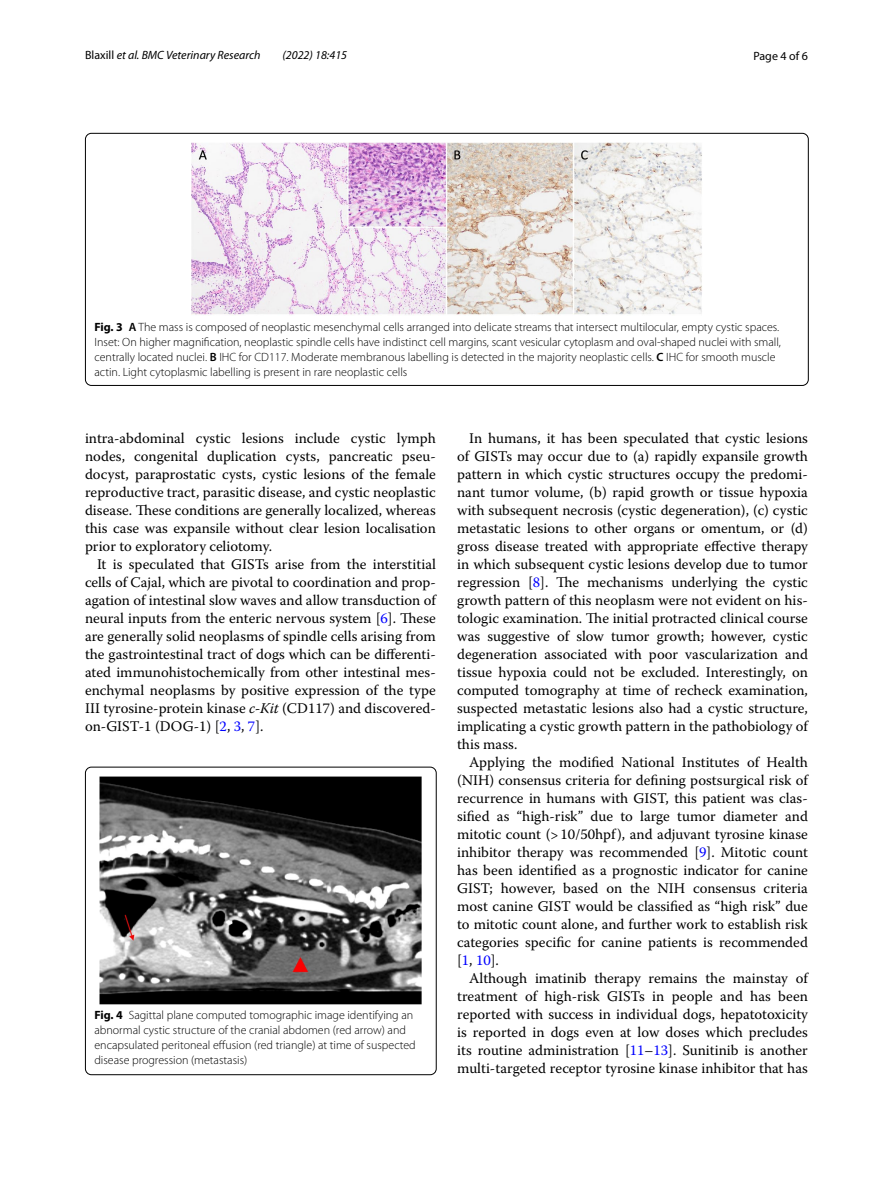
<style>
.page{position:relative;width:893px;height:1187px;background:#fff}
.page>*{position:absolute;margin:0;border:0;box-sizing:border-box;transform-origin:0 0}
.t1{font:14.7px/18px "Warnock Pro";color:#000;text-align:justify}
.t2{font:300 12px/15px "Myriad Pro";color:#000}
.t3{font:italic 12px "Myriad Pro";color:#000}
.t4{font:12px "Myriad Pro";color:#000}
.s1{font-style:normal}
.s2{font-weight:700}
.s3{font-weight:600}
.s4{color:#00f}
.s5{font-style:italic}
</style>
<div class="page">
<img style="left:192px;top:142px;width:510px;height:173px">
<div style="left:85px;top:133px;width:723px;height:252px;border:1px solid #000;border-radius:6px"></div>
<img style="left:100px;top:776px;width:322px;height:228px">
<div style="left:85px;top:766px;width:351px;height:308px;border:1px solid #000;border-radius:6px"></div>
<p class="t3" style="left:85px;top:48px;width:177px"><span class="s1">Blaxill</span> et al. BMC Veterinary Research</p>
<p class="t3" style="left:282px;top:48px;width:66px">(2022) 18:415</p>
<p class="t4" style="left:753px;top:48px;width:56px">Page 4 of 6</p>
<p class="t2" style="left:94px;top:319px;width:688px"><span class="s2">Fig. 3</span> <span class="s3">A</span> The mass is composed of neoplastic mesenchymal cells arranged into delicate streams that intersect multilocular, empty cystic spaces.<br>Inset: On higher magnification, neoplastic spindle cells have indistinct cell margins, scant vesicular cytoplasm and oval-shaped nuclei with small, centrally located nuclei. <span class="s3">B</span> IHC for CD117. Moderate membranous labelling is detected in the majority neoplastic cells. <span class="s3">C</span> IHC for smooth muscle actin. Light cytoplasmic labelling is present in rare neoplastic cells</p>
<p class="t1" style="left:85px;top:429px;width:352px">intra-abdominal cystic lesions include cystic lymph nodes, congenital duplication cysts, pancreatic pseu&shy;docyst, paraprostatic cysts, cystic lesions of the female reproductive tract, parasitic disease, and cystic neoplastic disease. These conditions are generally localized, whereas this case was expansile without clear lesion localisation prior to exploratory celiotomy.</p>
<p class="t1" style="left:85px;top:555px;width:352px;text-indent:12px">It is speculated that GISTs arise from the interstitial cells of Cajal, which are pivotal to coordination and prop&shy;agation of intestinal slow waves and allow transduction of neural inputs from the enteric nervous system [<span class="s4">6</span>]. These are generally solid neoplasms of spindle cells arising from the gastrointestinal tract of dogs which can be differenti&shy;ated immunohistochemically from other intestinal mes&shy;enchymal neoplasms by positive expression of the type III tyrosine-protein kinase <span class="s5">c-Kit</span> (CD117) and discovered&shy;on-GIST-1 (DOG-1) [<span class="s4">2</span>, <span class="s4">3</span>, <span class="s4">7</span>].</p>
<p class="t2" style="left:94px;top:1007px;width:323px"><span class="s2">Fig. 4</span> Sagittal plane computed tomographic image identifying an abnormal cystic structure of the cranial abdomen (red arrow) and encapsulated peritoneal effusion (red triangle) at time of suspected disease progression (metastasis)</p>
<p class="t1" style="left:457px;top:429px;width:352px;text-indent:12px">In humans, it has been speculated that cystic lesions of GISTs may occur due to (a) rapidly expansile growth pattern in which cystic structures occupy the predomi&shy;nant tumor volume, (b) rapid growth or tissue hypoxia with subsequent necrosis (cystic degeneration), (c) cystic metastatic lesions to other organs or omentum, or (d) gross disease treated with appropriate effective therapy in which subsequent cystic lesions develop due to tumor regression [<span class="s4">8</span>]. The mechanisms underlying the cystic growth pattern of this neoplasm were not evident on his&shy;tologic examination. The initial protracted clinical course was suggestive of slow tumor growth; however, cystic degeneration associated with poor vascularization and tissue hypoxia could not be excluded. Interestingly, on computed tomography at time of recheck examination, suspected metastatic lesions also had a cystic structure, implicating a cystic growth pattern in the pathobiology of this mass.</p>
<p class="t1" style="left:457px;top:753px;width:352px;text-indent:12px">Applying the modified National Institutes of Health (NIH) consensus criteria for defining postsurgical risk of recurrence in humans with GIST, this patient was clas&shy;sified as “high-risk” due to large tumor diameter and mitotic count (&gt;10/50hpf), and adjuvant tyrosine kinase inhibitor therapy was recommended [<span class="s4">9</span>]. Mitotic count has been identified as a prognostic indicator for canine GIST; however, based on the NIH consensus criteria most canine GIST would be classified as “high risk” due to mitotic count alone, and further work to establish risk categories specific for canine patients is recommended [<span class="s4">1</span>, <span class="s4">10</span>].</p>
<p class="t1" style="left:457px;top:969px;width:352px;text-indent:12px">Although imatinib therapy remains the mainstay of treatment of high-risk GISTs in people and has been reported with success in individual dogs, hepatotoxicity is reported in dogs even at low doses which precludes its routine administration [<span class="s4">11</span>–<span class="s4">13</span>]. Sunitinib is another multi-targeted receptor tyrosine kinase inhibitor that has</p>
</div>
